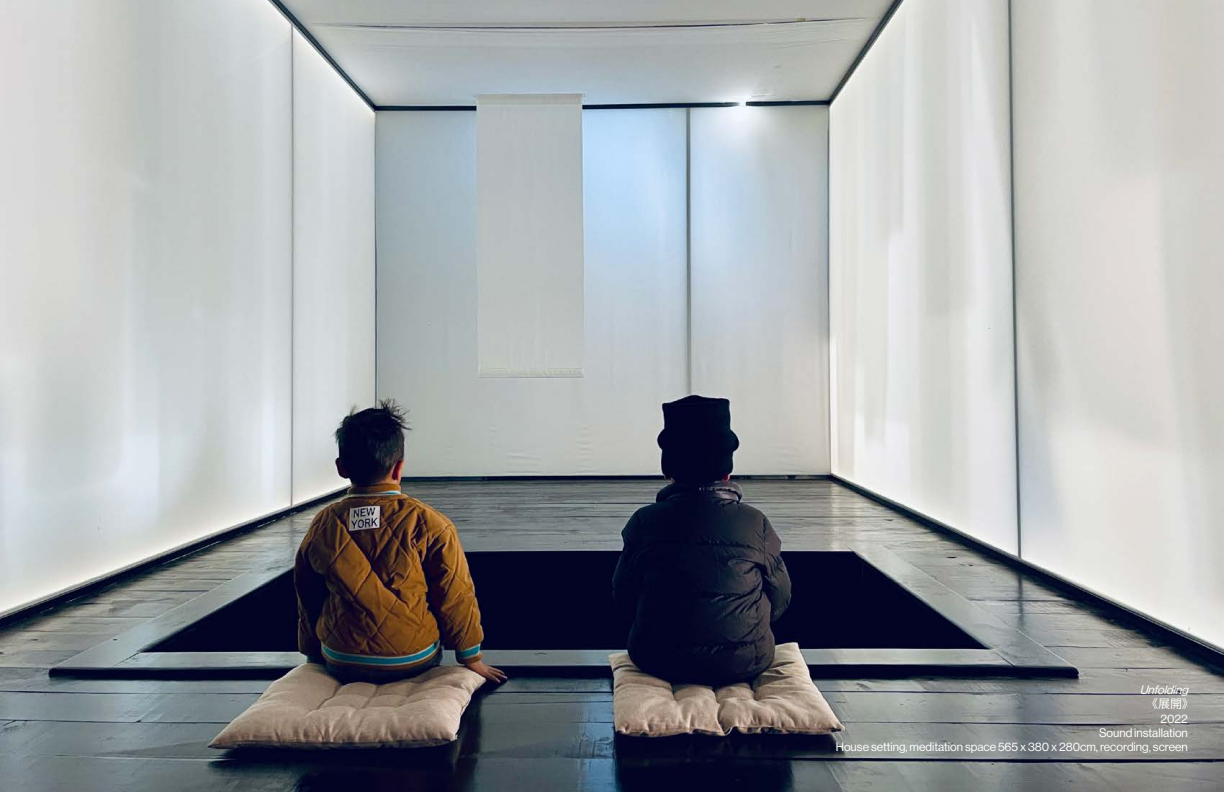
<style>
.page{position:relative;width:1224px;height:792px;background:#fff}
.page>*{position:absolute;margin:0;border:0;box-sizing:border-box;transform-origin:0 0}
.t1{font:12px/14.4px "Haas Grot Disp 55 Roman";color:#fff;text-align:right}
.t2{font:italic 12px "Haas Grot Disp 55 Roman";color:#fff}
.t3{font:12px "Noto Sans CJ Khk";color:#fff}
</style>
<div class="page">
<img style="left:0;top:0;width:1224px;height:792px">
<p class="t2" style="left:1140px;top:683px;width:53px">Unfolding</p>
<p class="t3" style="left:1146px;top:697px;width:49px">《展開》</p>
<p class="t1" style="left:836px;top:711px;width:354px">2022<br>Sound installation<br>House setting, meditation space 565 x 380 x 280cm, recording, screen</p>
</div>
